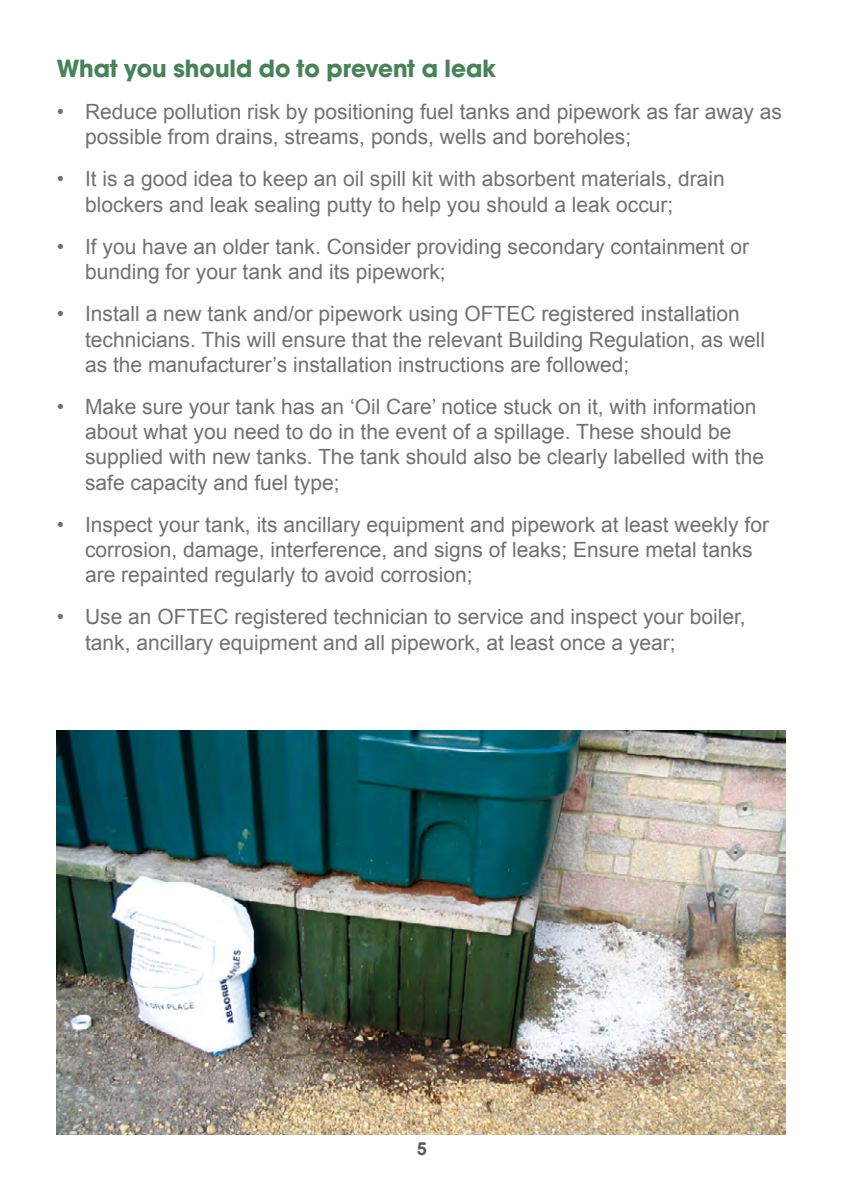
<style>
.page{position:relative;width:842px;height:1191px;background:#fff}
.page>*{position:absolute;margin:0;border:0;box-sizing:border-box;transform-origin:0 0}
.t1{font:700 26px "Avant Garde Gothic Itc T";color:#478357}
.t2{font:21px/25.2px "Arial";color:#707172}
.t3{font:700 18px "Arial";color:#58585a}
</style>
<div class="page">
<img style="left:57px;top:730px;width:728px;height:404px">
<h1 class="t1" style="left:57px;top:52px;width:440px">What you should do to prevent a leak</h1>
<p class="t2" style="left:85px;top:99px;width:698px;text-indent:-28px">• Reduce pollution risk by positioning fuel tanks and pipework as far away as possible from drains, streams, ponds, wells and boreholes;</p>
<p class="t2" style="left:85px;top:167px;width:641px;text-indent:-28px">• It is a good idea to keep an oil spill kit with absorbent materials, drain blockers and leak sealing putty to help you should a leak occur;</p>
<p class="t2" style="left:85px;top:234px;width:666px;text-indent:-28px">• If you have an older tank. Consider providing secondary containment or bunding for your tank and its pipework;</p>
<p class="t2" style="left:85px;top:301px;width:682px;text-indent:-28px">• Install a new tank and/or pipework using OFTEC registered installation technicians. This will ensure that the relevant Building Regulation, as well as the manufacturer’s installation instructions are followed;</p>
<p class="t2" style="left:85px;top:394px;width:680px;text-indent:-28px">• Make sure your tank has an ‘Oil Care’ notice stuck on it, with information about what you need to do in the event of a spillage. These should be supplied with new tanks. The tank should also be clearly labelled with the safe capacity and fuel type;</p>
<p class="t2" style="left:85px;top:512px;width:685px;text-indent:-28px">• Inspect your tank, its ancillary equipment and pipework at least weekly for corrosion, damage, interference, and signs of leaks; Ensure metal tanks are repainted regularly to avoid corrosion;</p>
<p class="t2" style="left:85px;top:604px;width:662px;text-indent:-28px">• Use an OFTEC registered technician to service and inspect your boiler, tank, ancillary equipment and all pipework, at least once a year;</p>
<p class="t3" style="left:417px;top:1137px;width:12px">5</p>
</div>
